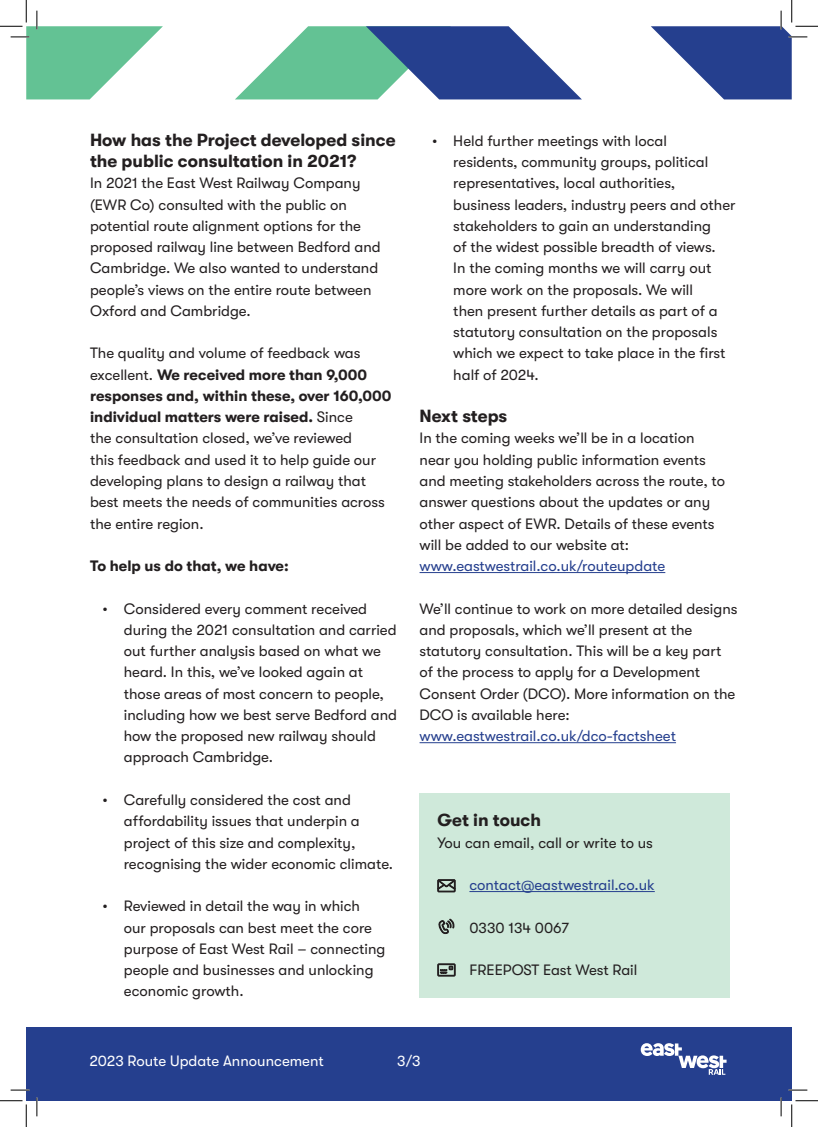
<style>
.page{position:relative;width:818px;height:1127px;background:#fff}
.page>*{position:absolute;margin:0;border:0;box-sizing:border-box;transform-origin:0 0}
.Body_12pt{font:700 17.5px/21.2px "GT Walsheim";color:#231f20}
.Body_12pt-2{font:15px/21.2px "GT Walsheim";color:#231f20}
.Body_12pt-3{font:15px "GT Walsheim";color:#fff}
.Body_12pt-4{font:15px "GT Walsheim";color:#253f8e}
.Body_12pt-5{font:700 15px "GT Walsheim";color:#231f20}
.s1{font-weight:700}
.s2{color:#253f8e}
</style>
<div class="page">
<hr style="left:419px;top:572px;width:246px;height:1px;background:#253f8e">
<hr style="left:419px;top:742px;width:257px;height:1px;background:#253f8e">
<div style="left:419px;top:793px;width:311px;height:204px;background:#cfe9da"></div>
<hr style="left:469px;top:891px;width:186px;height:1px;background:#253f8e">
<svg style="left:437px;top:879px;width:18px;height:13px"></svg>
<svg style="left:438px;top:918px;width:16px;height:15px"></svg>
<svg style="left:437px;top:963px;width:18px;height:13px"></svg>
<div style="left:26px;top:1027px;width:766px;height:73px;background:#253f8e"></div>
<svg style="left:641px;top:1043px;width:85px;height:31px"></svg>
<svg style="left:235px;top:26px;width:347px;height:73px"></svg>
<svg style="left:11px;top:1089px;width:18px;height:1px"></svg>
<svg style="left:788px;top:1089px;width:19px;height:1px"></svg>
<svg style="left:36px;top:1097px;width:2px;height:18px"></svg>
<svg style="left:780px;top:1097px;width:2px;height:18px"></svg>
<svg style="left:0;top:0;width:163px;height:99px"></svg>
<svg style="left:0;top:1100px;width:27px;height:26px"></svg>
<svg style="left:651px;top:0;width:167px;height:99px"></svg>
<svg style="left:791px;top:1100px;width:27px;height:26px"></svg>
<p class="Body_12pt" style="left:90px;top:129px;width:307px">How has the Project developed since the public consultation in 2021?</p>
<p class="Body_12pt-2" style="left:90px;top:172px;width:292px">In 2021 the East West Railway Company (EWR Co) consulted with the public on potential route alignment options for the proposed railway line between Bedford and Cambridge. We also wanted to understand people’s views on the entire route between Oxford and Cambridge.</p>
<p class="Body_12pt-2" style="left:90px;top:342px;width:303px">The quality and volume of feedback was excellent. <span class="s1">We received more than 9,000 responses and, within these, over 160,000 individual matters were raised.</span> Since<br>the consultation closed, we’ve reviewed<br>this feedback and used it to help guide our developing plans to design a railway that best meets the needs of communities across the entire region.</p>
<p class="Body_12pt-5" style="left:90px;top:557px;width:200px">To help us do that, we have:</p>
<p class="Body_12pt-2" style="left:124px;top:597px;width:275px;text-indent:-21px">• Considered every comment received during the 2021 consultation and carried out further analysis based on what we heard. In this, we’ve looked again at those areas of most concern to people, including how we best serve Bedford and how the proposed new railway should approach Cambridge.</p>
<p class="Body_12pt-2" style="left:124px;top:789px;width:271px;text-indent:-21px">• Carefully considered the cost and affordability issues that underpin a project of this size and complexity, recognising the wider economic climate.</p>
<p class="Body_12pt-2" style="left:124px;top:895px;width:263px;text-indent:-21px">• Reviewed in detail the way in which our proposals can best meet the core purpose of East West Rail – connecting people and businesses and unlocking economic growth.</p>
<p class="Body_12pt-2" style="left:453px;top:130px;width:284px;text-indent:-21px">• Held further meetings with local<br>residents, community groups, political representatives, local authorities, business leaders, industry peers and other stakeholders to gain an understanding<br>of the widest possible breadth of views.<br>In the coming months we will carry out more work on the proposals. We will<br>then present further details as part of a statutory consultation on the proposals which we expect to take place in the first half of 2024.</p>
<p class="Body_12pt" style="left:419px;top:405px;width:89px">Next steps</p>
<p class="Body_12pt-2" style="left:419px;top:427px;width:307px">In the coming weeks we’ll be in a location near you holding public information events and meeting stakeholders across the route, to answer questions about the updates or any other aspect of EWR. Details of these events will be added to our website at: <span class="s2">www.eastwestrail.co.uk/routeupdate</span></p>
<p class="Body_12pt-2" style="left:419px;top:597px;width:319px">We’ll continue to work on more detailed designs and proposals, which we’ll present at the statutory consultation. This will be a key part of the process to apply for a Development Consent Order (DCO). More information on the DCO is available here: <span class="s2">www.eastwestrail.co.uk/dco-factsheet</span></p>
<p class="Body_12pt" style="left:437px;top:809px;width:105px">Get in touch</p>
<p class="Body_12pt-2" style="left:437px;top:831px;width:217px">You can email, call or write to us</p>
<p class="Body_12pt-4" style="left:469px;top:876px;width:187px">contact@eastwestrail.co.uk</p>
<p class="Body_12pt-2" style="left:469px;top:916px;width:101px">0330 134 0067</p>
<p class="Body_12pt-2" style="left:469px;top:959px;width:169px">FREEPOST East West Rail</p>
<p class="Body_12pt-3" style="left:89px;top:1051px;width:236px">2023 Route Update Announcement</p>
<p class="Body_12pt-3" style="left:397px;top:1051px;width:25px">3/3</p>
</div>
